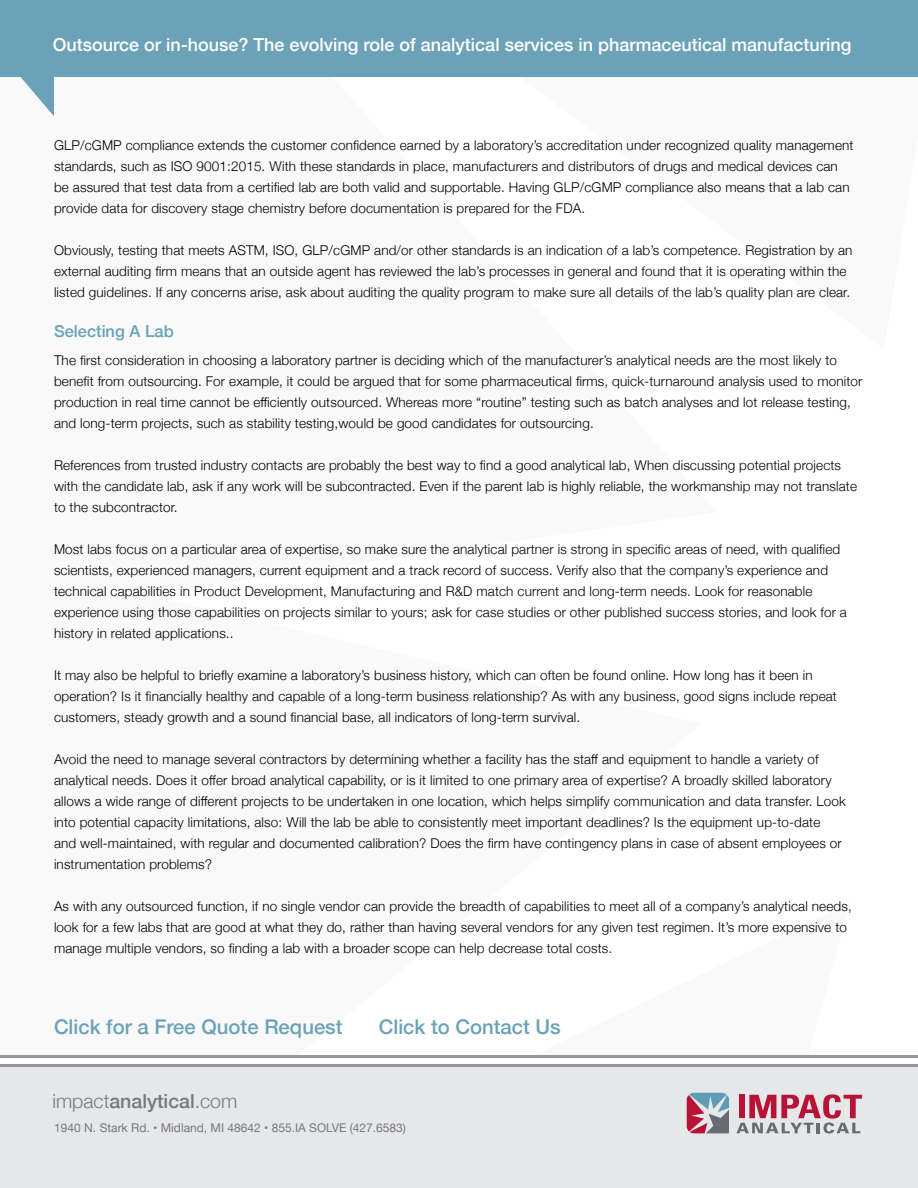
<style>
.page{position:relative;width:918px;height:1188px;background:#fff}
.page>*{position:absolute;margin:0;border:0;box-sizing:border-box;transform-origin:0 0}
.t1{font:500 20.25px "Helvetica Neue";color:#6ba2b8}
.t2{font:300 19.5px "Helvetica Neue";color:#78787a}
.t3{font:500 18px "Helvetica Neue";color:#fff}
.t4{font:500 16.5px "Helvetica Neue";color:#6ba2b8}
.t5{font:300 13.5px/21px "Helvetica Neue";letter-spacing:.01em;color:#000}
.t6{font:12px "Helvetica Neue";color:#78787a}
.s1{font-weight:500}
</style>
<div class="page">
<div style="left:0;top:1066px;width:918px;height:122px;background:#e6e7e8"></div>
<hr style="left:0;top:1055px;width:918px;height:3px;background:#989698">
<hr style="left:0;top:1064px;width:918px;height:3px;background:#989698">
<div style="left:0;top:0;width:918px;height:76px;background:#6ba2b8"></div>
<svg style="left:18px;top:76px;width:36px;height:40px"></svg>
<svg style="left:736px;top:1094px;width:126px;height:40px"></svg>
<svg style="left:687px;top:1093px;width:42px;height:40px"></svg>
<h3 class="t3" style="left:53px;top:30px;width:800px">Outsource or in-house? The evolving role of analytical services in pharmaceutical manufacturing</h3>
<p class="t5" style="left:54px;top:134px;width:801px">GLP/cGMP compliance extends the customer confidence earned by a laboratory’s accreditation under recognized quality management standards, such as ISO 9001:2015. With these standards in place, manufacturers and distributors of drugs and medical devices can be assured that test data from a certified lab are both valid and supportable. Having GLP/cGMP compliance also means that a lab can provide data for discovery stage chemistry before documentation is prepared for the FDA.</p>
<p class="t5" style="left:54px;top:239px;width:800px">Obviously, testing that meets ASTM, ISO, GLP/cGMP and/or other standards is an indication of a lab’s competence. Registration by an external auditing firm means that an outside agent has reviewed the lab’s processes in general and found that it is operating within the listed guidelines. If any concerns arise, ask about auditing the quality program to make sure all details of the lab’s quality plan are clear.</p>
<p class="t4" style="left:54px;top:318px;width:121px">Selecting A Lab</p>
<p class="t5" style="left:54px;top:349px;width:810px">The first consideration in choosing a laboratory partner is deciding which of the manufacturer’s analytical needs are the most likely to benefit from outsourcing. For example, it could be argued that for some pharmaceutical firms, quick-turnaround analysis used to monitor production in real time cannot be efficiently outsourced. Whereas more “routine” testing such as batch analyses and lot release testing, and long-term projects, such as stability testing,would be good candidates for outsourcing.</p>
<p class="t5" style="left:54px;top:454px;width:805px">References from trusted industry contacts are probably the best way to find a good analytical lab, When discussing potential projects with the candidate lab, ask if any work will be subcontracted. Even if the parent lab is highly reliable, the workmanship may not translate to the subcontractor.</p>
<p class="t5" style="left:54px;top:538px;width:795px">Most labs focus on a particular area of expertise, so make sure the analytical partner is strong in specific areas of need, with qualified scientists, experienced managers, current equipment and a track record of success. Verify also that the company’s experience and technical capabilities in Product Development, Manufacturing and R&amp;D match current and long-term needs. Look for reasonable experience using those capabilities on projects similar to yours; ask for case studies or other published success stories, and look for a history in related applications..</p>
<p class="t5" style="left:54px;top:664px;width:784px">It may also be helpful to briefly examine a laboratory’s business history, which can often be found online. How long has it been in operation? Is it financially healthy and capable of a long-term business relationship? As with any business, good signs include repeat customers, steady growth and a sound financial base, all indicators of long-term survival.</p>
<p class="t5" style="left:54px;top:748px;width:794px">Avoid the need to manage several contractors by determining whether a facility has the staff and equipment to handle a variety of analytical needs. Does it offer broad analytical capability, or is it limited to one primary area of expertise? A broadly skilled laboratory allows a wide range of different projects to be undertaken in one location, which helps simplify communication and data transfer. Look into potential capacity limitations, also: Will the lab be able to consistently meet important deadlines? Is the equipment up-to-date and well-maintained, with regular and documented calibration? Does the firm have contingency plans in case of absent employees or instrumentation problems?</p>
<p class="t5" style="left:54px;top:895px;width:799px">As with any outsourced function, if no single vendor can provide the breadth of capabilities to meet all of a company’s analytical needs, look for a few labs that are good at what they do, rather than having several vendors for any given test regimen. It’s more expensive to manage multiple vendors, so finding a lab with a broader scope can help decrease total costs.</p>
<h1 class="t1" style="left:54px;top:1011px;width:290px">Click for a Free Quote Request</h1>
<h1 class="t1" style="left:379px;top:1010px;width:184px">Click to Contact Us</h1>
<h2 class="t2" style="left:52px;top:1085px;width:186px">impact<span class="s1">analytical</span>.com</h2>
<p class="t6" style="left:54px;top:1119px;width:353px">1940 N. Stark Rd. • Midland, MI 48642 • 855.IA SOLVE (427.6583)</p>
</div>
